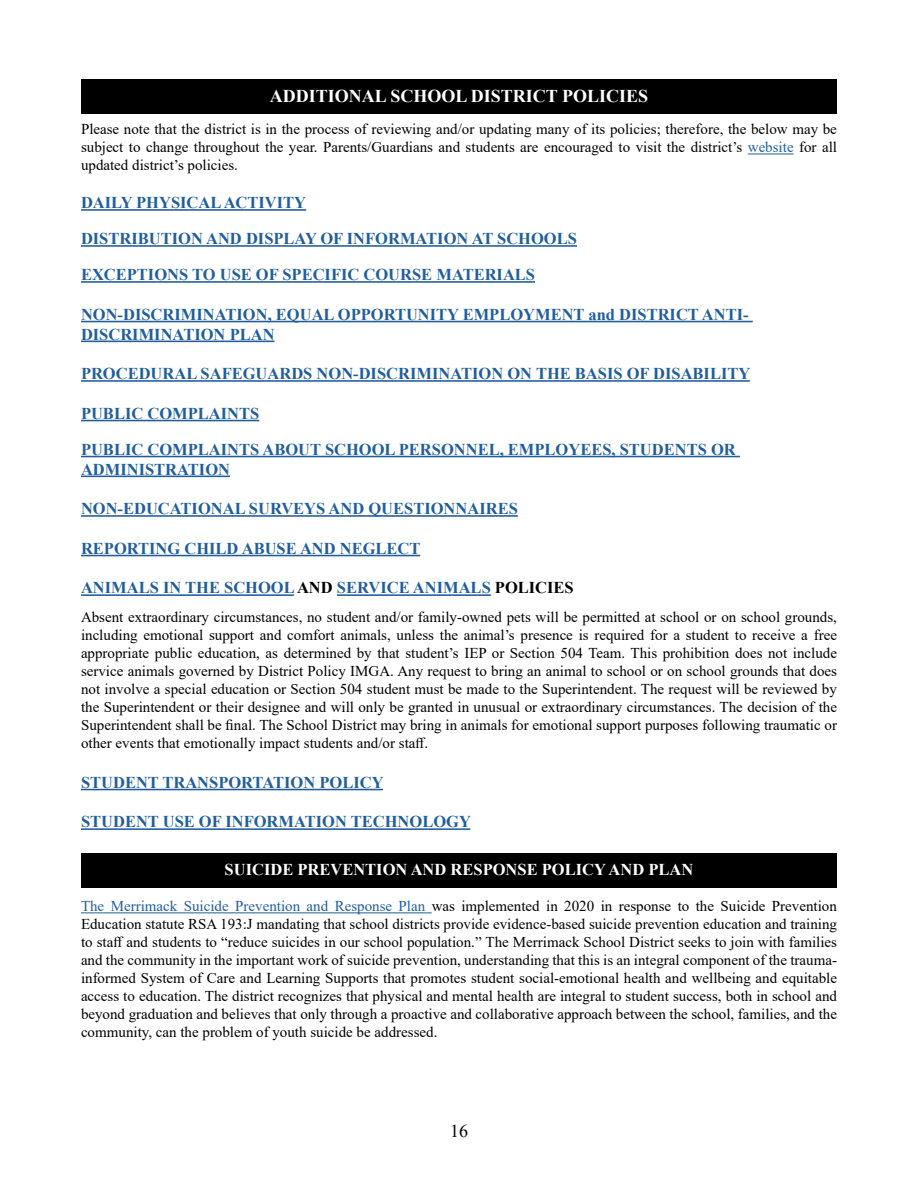
<style>
.page{position:relative;width:918px;height:1188px;background:#fff}
.page>*{position:absolute;margin:0;border:0;box-sizing:border-box;transform-origin:0 0}
.t1{font:700 18px "Times New Roman";color:#fff}
.t2{font:18px "Times New Roman";color:#000}
.t3{font:700 16.5px/36px "Times New Roman";color:#215e9e}
.t4{font:700 16.5px "Times New Roman";color:#fff}
.t5{font:15px/18px "Times New Roman";color:#000;text-align:justify}
.s1{color:#215e9e}
.s2{color:#000}
</style>
<div class="page">
<div style="left:81px;top:79px;width:756px;height:34px;background:#000"></div>
<hr style="left:748px;top:154px;width:46px;height:1px;background:#215e9e">
<hr style="left:81px;top:209px;width:225px;height:2px;background:#215e9e">
<hr style="left:81px;top:245px;width:496px;height:2px;background:#215e9e">
<hr style="left:81px;top:281px;width:454px;height:2px;background:#215e9e">
<hr style="left:81px;top:321px;width:672px;height:1px;background:#215e9e">
<hr style="left:81px;top:341px;width:194px;height:1px;background:#215e9e">
<hr style="left:81px;top:380px;width:669px;height:2px;background:#215e9e">
<hr style="left:81px;top:420px;width:178px;height:1px;background:#215e9e">
<hr style="left:81px;top:456px;width:659px;height:1px;background:#215e9e">
<hr style="left:81px;top:476px;width:149px;height:1px;background:#215e9e">
<hr style="left:81px;top:515px;width:437px;height:2px;background:#215e9e">
<hr style="left:81px;top:555px;width:339px;height:1px;background:#215e9e">
<hr style="left:81px;top:594px;width:213px;height:2px;background:#215e9e">
<hr style="left:337px;top:594px;width:154px;height:2px;background:#215e9e">
<hr style="left:81px;top:789px;width:302px;height:1px;background:#215e9e">
<hr style="left:81px;top:828px;width:389px;height:2px;background:#215e9e">
<div style="left:81px;top:853px;width:756px;height:35px;background:#000"></div>
<hr style="left:81px;top:913px;width:351px;height:1px;background:#215e9e">
<p class="t1" style="left:270px;top:83px;width:380px">ADDITIONAL SCHOOL DISTRICT POLICIES</p>
<p class="t5" style="left:81px;top:120px;width:758px">Please note that the district is in the process of reviewing and/or updating many of its policies; therefore, the below may be subject to change throughout the year. Parents/Guardians and students are encouraged to visit the district’s <span class="s1">website</span> for all updated district’s policies.</p>
<p class="t3" style="left:81px;top:184px;width:498px">DAILY PHYSICAL ACTIVITY<br>DISTRIBUTION AND DISPLAY OF INFORMATION AT SCHOOLS<br>EXCEPTIONS TO USE OF SPECIFIC COURSE MATERIALS</p>
<p class="t3" style="left:81px;top:304px;width:669px;line-height:19.8px">NON-DISCRIMINATION, EQUAL OPPORTUNITY EMPLOYMENT and DISTRICT ANTI-<br>DISCRIMINATION PLAN</p>
<p class="t3" style="left:81px;top:355px;width:671px">PROCEDURAL SAFEGUARDS NON-DISCRIMINATION ON THE BASIS OF DISABILITY</p>
<p class="t3" style="left:81px;top:395px;width:656px">PUBLIC COMPLAINTS<br>PUBLIC COMPLAINTS ABOUT SCHOOL PERSONNEL, EMPLOYEES, STUDENTS OR</p>
<p class="t3" style="left:81px;top:451px;width:151px">ADMINISTRATION</p>
<p class="t3" style="left:81px;top:490px;width:438px">NON-EDUCATIONAL SURVEYS AND QUESTIONNAIRES</p>
<p class="t3" style="left:81px;top:530px;width:341px">REPORTING CHILD ABUSE AND NEGLECT</p>
<p class="t3" style="left:81px;top:569px;width:494px">ANIMALS IN THE SCHOOL <span class="s2">AND</span> SERVICE ANIMALS <span class="s2">POLICIES</span></p>
<p class="t5" style="left:81px;top:608px;width:758px">Absent extraordinary circumstances, no student and/or family-owned pets will be permitted at school or on school grounds, including emotional support and comfort animals, unless the animal’s presence is required for a student to receive a free appropriate public education, as determined by that student’s IEP or Section 504 Team. This prohibition does not include service animals governed by District Policy IMGA. Any request to bring an animal to school or on school grounds that does not involve a special education or Section 504 student must be made to the Superintendent. The request will be reviewed by the Superintendent or their designee and will only be granted in unusual or extraordinary circumstances. The decision of the Superintendent shall be final. The School District may bring in animals for emotional support purposes following traumatic or other events that emotionally impact students and/or staff.</p>
<p class="t3" style="left:81px;top:764px;width:304px">STUDENT TRANSPORTATION POLICY</p>
<p class="t3" style="left:81px;top:803px;width:391px">STUDENT USE OF INFORMATION TECHNOLOGY</p>
<p class="t4" style="left:225px;top:858px;width:470px">SUICIDE PREVENTION AND RESPONSE POLICY AND PLAN</p>
<p class="t5" style="left:81px;top:897px;width:758px"><span class="s1">The Merrimack Suicide Prevention and Response Plan</span> was implemented in 2020 in response to the Suicide Prevention Education statute RSA 193:J mandating that school districts provide evidence-based suicide prevention education and training to staff and students to “reduce suicides in our school population.” The Merrimack School District seeks to join with families and the community in the important work of suicide prevention, understanding that this is an integral component of the trauma&shy;informed System of Care and Learning Supports that promotes student social-emotional health and wellbeing and equitable access to education. The district recognizes that physical and mental health are integral to student success, both in school and beyond graduation and believes that only through a proactive and collaborative approach between the school, families, and the community, can the problem of youth suicide be addressed.</p>
<p class="t2" style="left:450px;top:1119px;width:19px">16</p>
</div>
